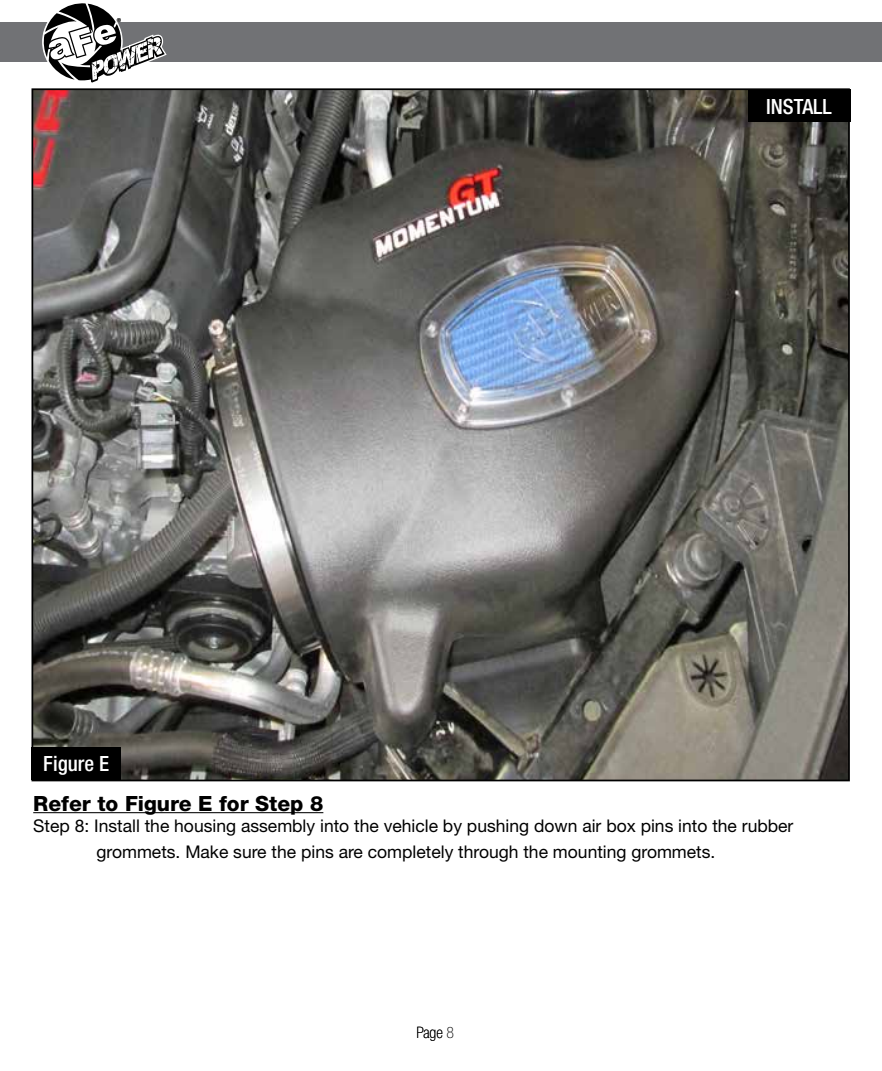
<style>
.page{position:relative;width:882px;height:1071px;background:#fff}
.page>*{position:absolute;margin:0;border:0;box-sizing:border-box;transform-origin:0 0}
.t1{font:800 21px "Helvetica Neue";color:#000}
.t2{font:500 condensed 21px "Helvetica Neue";color:#fff}
.t3{font:17.5px/26.2px "Helvetica Neue";color:#000}
.t4{font:100 condensed 15.75px "Helvetica Neue";color:#000}
.t5{font:8.75px "Myriad";color:#000}
</style>
<div class="page">
<img style="left:35px;top:91px;width:812px;height:687px">
<div style="left:0;top:23px;width:882px;height:39px;background:#717275"></div>
<svg style="left:43px;top:3px;width:124px;height:80px"></svg>
<hr style="left:33px;top:812px;width:290px;height:1px;background:#000">
<div style="left:32px;top:747px;width:89px;height:33px;background:#000"></div>
<div style="left:748px;top:89px;width:102px;height:33px;background:#000"></div>
<p class="t5" style="left:117px;top:17px;width:6px">®</p>
<p class="t2" style="left:43px;top:751px;width:67px">Figure E</p>
<p class="t2" style="left:766px;top:94px;width:67px">INSTALL</p>
<p class="t1" style="left:33px;top:791px;width:292px">Refer to Figure E for Step 8</p>
<p class="t3" style="left:96px;top:812px;width:698px;text-indent:-63px">Step 8: Install the housing assembly into the vehicle by pushing down air box pins into the rubber grommets. Make sure the pins are completely through the mounting grommets.</p>
<p class="t4" style="left:416px;top:1024px;width:39px">Page 8</p>
</div>
